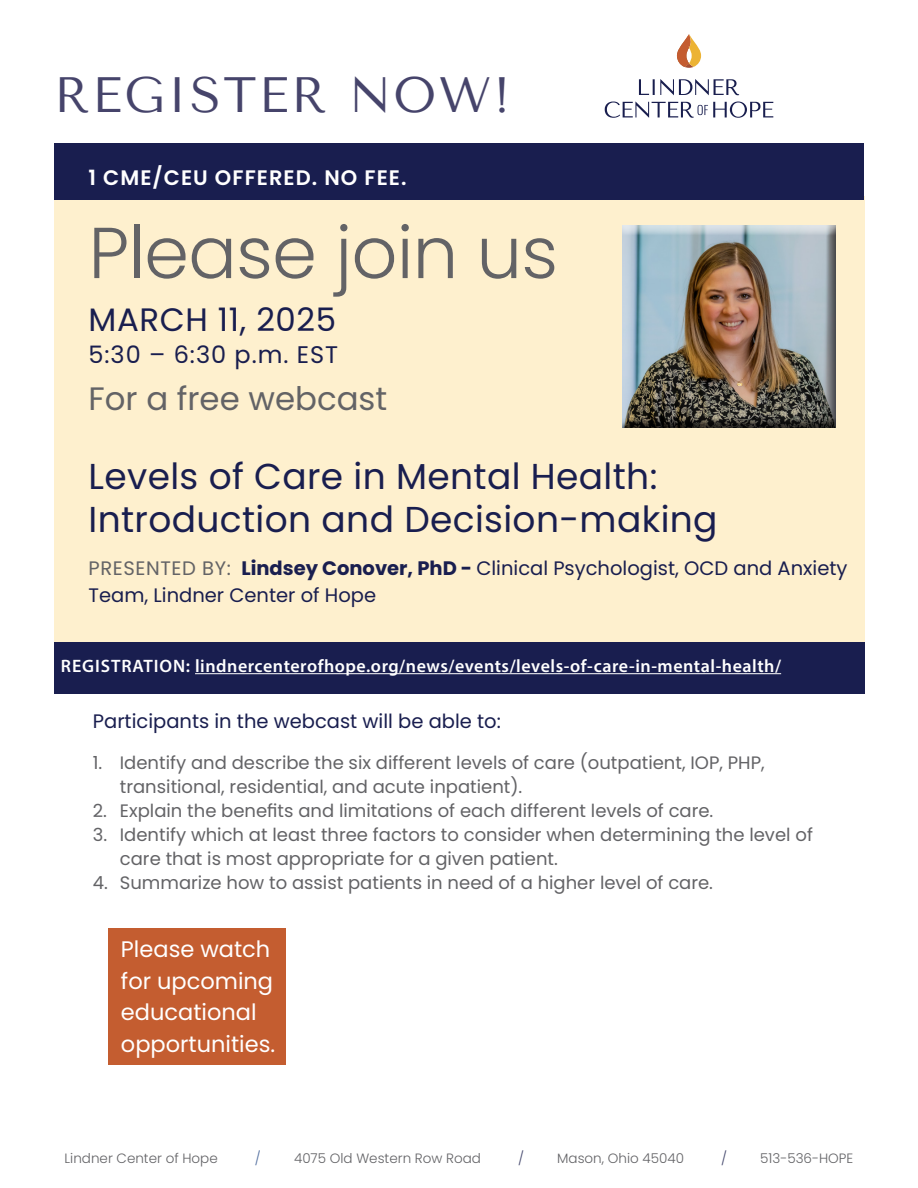
<style>
.page{position:relative;width:918px;height:1188px;background:#fff}
.page>*{position:absolute;margin:0;border:0;box-sizing:border-box;transform-origin:0 0}
.t1{font:300 72px "Poppins";letter-spacing:-.01em;color:#636366}
.t2{font:49.5px "Tenor Sans";letter-spacing:.05em;color:#46446b}
.t3{font:36px/43.2px "Poppins";letter-spacing:.01em;color:#191e4f}
.t4{font:32.4px "Poppins";color:#636366}
.t5{font:32.4px "Poppins";letter-spacing:.02em;color:#191e4f}
.t6{font:24px "Poppins";letter-spacing:.04em;color:#191e4f}
.t7{font:22.5px/31.5px "Poppins";color:#fff}
.t8{font:600 21px "Poppins";letter-spacing:.05em;color:#fff}
.t9{font:19.5px/27px "Poppins";color:#191e4f}
.t10{font:18px/24px "Poppins";color:#636366}
.t11{font:600 18px "Myriad Pro";letter-spacing:.03em;color:#fff}
.t12{font:300 13.5px "Poppins";color:#636366}
.t13{font:300 13.5px "Poppins";color:#44486d}
.t14{font:300 13.5px "Poppins";color:#506d9e}
.s1{color:#636366}
.s2{font-weight:700}
</style>
<div class="page">
<div style="left:54px;top:196px;width:811px;height:453px;background:#fef0ce"></div>
<svg style="left:639px;top:79px;width:100px;height:16px"></svg>
<svg style="left:605px;top:102px;width:168px;height:16px"></svg>
<svg style="left:677px;top:34px;width:24px;height:34px"></svg>
<div style="left:54px;top:642px;width:811px;height:51px;background:#191e4f"></div>
<div style="left:54px;top:143px;width:810px;height:56px;background:#191e4f"></div>
<hr style="left:195px;top:673px;width:586px;height:1px;background:#fff">
<div style="left:622px;top:225px;width:214px;height:204px;background:#231f20;opacity:.75"></div>
<div style="left:108px;top:929px;width:177px;height:136px;background:#c45d30"></div>
<p class="t2" style="left:54px;top:66px;width:458px">REGISTER NOW!</p>
<p class="t8" style="left:89px;top:165px;width:320px">1 CME/CEU OFFERED. NO FEE.</p>
<p class="t1" style="left:89px;top:211px;width:471px">Please join us</p>
<p class="t5" style="left:89px;top:301px;width:249px">MARCH 11, 2025</p>
<p class="t6" style="left:89px;top:341px;width:251px">5:30 – 6:30 p.m. EST</p>
<p class="t4" style="left:89px;top:380px;width:300px">For a free webcast</p>
<p class="t3" style="left:89px;top:455px;width:631px">Levels of Care in Mental Health:<br>Introduction and Decision-making</p>
<p class="t9" style="left:89px;top:555px;width:761px"><span class="s1">PRESENTED BY:</span> <span class="s2">Lindsey Conover, PhD -</span> Clinical Psychologist, OCD and Anxiety<br>Team, Lindner Center of Hope</p>
<p class="t11" style="left:61px;top:654px;width:722px">REGISTRATION: lindnercenterofhope.org/news/events/levels-of-care-in-mental-health/</p>
<p class="t9" style="left:93px;top:708px;width:409px">Participants in the webcast will be able to:</p>
<p class="t10" style="left:120px;top:751px;width:646px;text-indent:-27px">1. Identify and describe the six different levels of care (outpatient, IOP, PHP, transitional, residential, and acute inpatient).</p>
<p class="t10" style="left:93px;top:799px;width:622px">2. Explain the benefits and limitations of each different levels of care.</p>
<p class="t10" style="left:120px;top:823px;width:695px;text-indent:-27px">3. Identify which at least three factors to consider when determining the level of care that is most appropriate for a given patient.</p>
<p class="t10" style="left:93px;top:871px;width:622px">4. Summarize how to assist patients in need of a higher level of care.</p>
<p class="t7" style="left:121px;top:934px;width:156px">Please watch for upcoming educational opportunities.</p>
<p class="t12" style="left:65px;top:1151px;width:155px">Lindner Center of Hope</p>
<p class="t14" style="left:255px;top:1151px;width:7px">/</p>
<p class="t12" style="left:294px;top:1151px;width:188px">4075 Old Western Row Road</p>
<p class="t13" style="left:518px;top:1151px;width:7px">/</p>
<p class="t12" style="left:557px;top:1151px;width:128px">Mason, Ohio 45040</p>
<p class="t13" style="left:721px;top:1151px;width:7px">/</p>
<p class="t12" style="left:760px;top:1151px;width:95px">513-536-HOPE</p>
</div>
